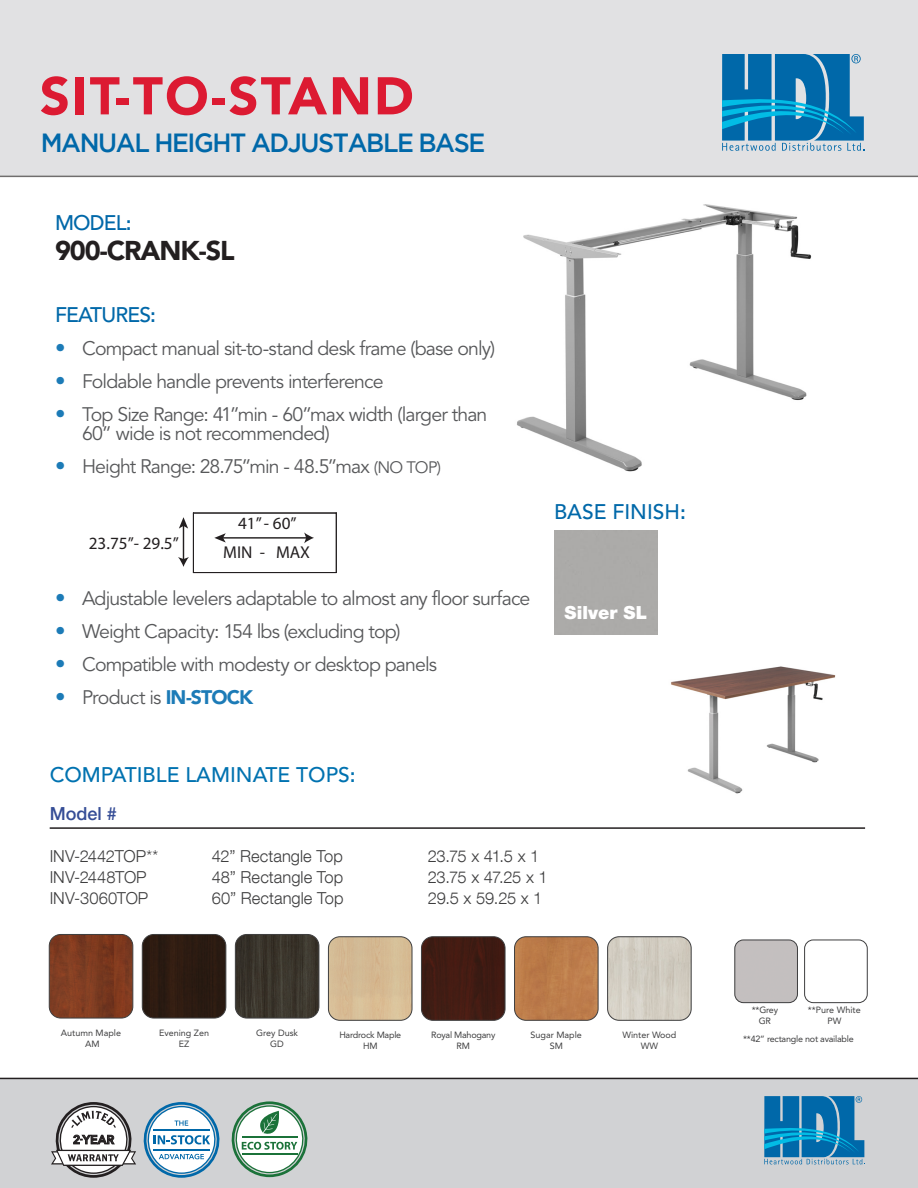
<style>
.page{position:relative;width:918px;height:1188px;background:#fff}
.page>*{position:absolute;margin:0;border:0;box-sizing:border-box;transform-origin:0 0}
.t1{font:900 52.5px "Avenir LT Std";letter-spacing:.04em;color:#dc1a32}
.t2{font:27px "EQ3 Avenir Black Alt";letter-spacing:-.04em;color:#231f20}
.t3{font:500 26.25px "Gotham";letter-spacing:-.055em;color:#0068a9;scale:.96 1}
.t4{font:21px "EQ3 Avenir Medium Alt";color:#0072b0}
.t5{font:21px "EQ3 Avenir Medium Alt";letter-spacing:-.04em;color:#0068a9}
.t6{font:21px "EQ3 Avenir Medium Alt";color:#0068a9}
.t7{font:19.5px/19.5px "EQ3 Avenir Book Alt";letter-spacing:-.045em;color:#57585a}
.Paragraph_Olympus{font:900 18px "Helvetica Neue LT Com";letter-spacing:.005em;color:#fff}
.t8{font:500 18px "Helvetica Neue LT Com";color:#354d96}
.t9{font:17.25px/28.2px "Myriad Pro";color:#231f20;text-align:center}
.t10{font:300 16.5px "Helvetica Neue LT Com";color:#3e3e3f}
.t11{font:12.3px "EQ3 Avenir Heavy Alt";color:#231f20}
.t12{font:9px/10.8px "Avenir LT Std";color:#3e3e3f;text-align:center}
.t13{font:9px/10.8px "Avenir LT Std";letter-spacing:-.025em;color:#3e3e3f;text-align:center}
.s1{font-family:"Avenir LT Std";font-weight:800;font-size:21px;color:#1c7bb7}
.s2{font-size:16.5px}
.s3{font-family:"EQ3 Avenir Black Alt";color:#1c7bb7}
</style>
<div class="page">
<div style="left:0;top:1078px;width:918px;height:110px;background:#d1d2d4"></div>
<div style="left:0;top:0;width:918px;height:177px;background:#e1e1e3"></div>
<img style="left:49px;top:934px;width:84px;height:84px">
<div style="left:49px;top:934px;width:84px;height:84px;border:1px solid #3e3e3f;border-radius:12px"></div>
<img style="left:142px;top:934px;width:84px;height:84px">
<div style="left:142px;top:934px;width:84px;height:84px;border:1px solid #3e3e3f;border-radius:12px"></div>
<img style="left:328px;top:937px;width:84px;height:83px">
<div style="left:328px;top:937px;width:84px;height:83px;border:1px solid #3e3e3f;border-radius:12px"></div>
<img style="left:515px;top:937px;width:83px;height:83px">
<div style="left:514px;top:937px;width:84px;height:83px;border:1px solid #3e3e3f;border-radius:12px"></div>
<div style="left:804px;top:940px;width:63px;height:63px;border:1px solid #3e3e3f;border-radius:9px"></div>
<img style="left:608px;top:937px;width:83px;height:83px">
<div style="left:607px;top:937px;width:84px;height:83px;border:1px solid #3e3e3f;border-radius:12px"></div>
<img style="left:235px;top:934px;width:84px;height:84px">
<div style="left:235px;top:934px;width:84px;height:84px;border:1px solid #3e3e3f;border-radius:12px"></div>
<img style="left:421px;top:937px;width:84px;height:83px">
<div style="left:421px;top:937px;width:84px;height:83px;border:1px solid #3e3e3f;border-radius:12px"></div>
<div style="left:735px;top:940px;width:62px;height:63px;background:#c3bfbf"></div>
<div style="left:735px;top:940px;width:63px;height:63px;border:1px solid #3e3e3f;border-radius:9px"></div>
<img style="left:517px;top:204px;width:295px;height:268px">
<svg style="left:178px;top:512px;width:159px;height:62px"></svg>
<img style="left:671px;top:666px;width:165px;height:128px">
<svg style="left:764px;top:1096px;width:101px;height:69px;background:#3289b8"></svg>
<svg style="left:722px;top:54px;width:142px;height:97px;background:#328bbb"></svg>
<svg style="left:143px;top:1102px;width:81px;height:76px"></svg>
<hr style="left:153px;top:1149px;width:57px;height:1px;background:#0068a9">
<hr style="left:153px;top:1129px;width:57px;height:2px;background:#0068a9">
<svg style="left:230px;top:1101px;width:77px;height:76px"></svg>
<svg style="left:51px;top:1102px;width:85px;height:76px"></svg>
<hr style="left:50px;top:827px;width:815px;height:2px;background:#231f20">
<p class="t1" style="left:40px;top:64px;width:376px">SIT-TO-STAND</p>
<p class="t3" style="left:41px;top:128px;width:465px">MANUAL HEIGHT ADJUSTABLE BASE</p>
<p class="t5" style="left:55px;top:211px;width:78px">MODEL:</p>
<p class="t2" style="left:55px;top:234px;width:181px">900-CRANK-SL</p>
<p class="t5" style="left:55px;top:302px;width:103px">FEATURES:</p>
<p class="t7" style="left:55px;top:339px;width:442px"><span class="s1">•</span> Compact manual sit-to-stand desk frame (base only)</p>
<p class="t7" style="left:55px;top:372px;width:330px"><span class="s1">•</span> Foldable handle prevents interference</p>
<p class="t7" style="left:82px;top:405px;width:407px;text-indent:-27px"><span class="s1">•</span> Top Size Range: 41”min - 60”max width (larger than<br>60” wide is not recommended)</p>
<p class="t7" style="left:55px;top:457px;width:387px"><span class="s1">•</span> Height Range: 28.75”min - 48.5”max <span class="s2">(NO TOP)</span></p>
<p class="t9" style="left:89px;top:528px;width:92px">23.75”- 29.5”</p>
<p class="t9" style="left:223px;top:509px;width:88px">41” - 60”<br>MIN - MAX</p>
<p class="t7" style="left:55px;top:589px;width:477px"><span class="s1">•</span> Adjustable levelers adaptable to almost any floor surface</p>
<p class="t7" style="left:55px;top:622px;width:347px"><span class="s1">•</span> Weight Capacity: 154 lbs (excluding top)</p>
<p class="t7" style="left:55px;top:655px;width:384px"><span class="s1">•</span> Compatible with modesty or desktop panels</p>
<p class="t7" style="left:55px;top:688px;width:200px"><span class="s1">•</span> Product is <span class="s3">IN-STOCK</span></p>
<p class="t6" style="left:554px;top:500px;width:133px">BASE FINISH:</p>
<p class="Paragraph_Olympus" style="left:564px;top:602px;width:84px">Silver SL</p>
<p class="t4" style="left:50px;top:762px;width:308px">COMPATIBLE LAMINATE TOPS:</p>
<p class="t8" style="left:50px;top:803px;width:69px">Model #</p>
<p class="t10" style="left:50px;top:846px;width:110px">INV-2442TOP**</p>
<p class="t10" style="left:212px;top:846px;width:133px">42” Rectangle Top</p>
<p class="t10" style="left:428px;top:846px;width:113px">23.75 x 41.5 x 1</p>
<p class="t10" style="left:50px;top:867px;width:99px">INV-2448TOP</p>
<p class="t10" style="left:212px;top:867px;width:133px">48” Rectangle Top</p>
<p class="t10" style="left:428px;top:867px;width:122px">23.75 x 47.25 x 1</p>
<p class="t10" style="left:50px;top:888px;width:100px">INV-3060TOP</p>
<p class="t10" style="left:212px;top:888px;width:133px">60” Rectangle Top</p>
<p class="t10" style="left:428px;top:888px;width:116px">29.5 x 59.25 x 1</p>
<p class="t12" style="left:61px;top:1027px;width:62px">Autumn Maple<br>AM</p>
<p class="t12" style="left:159px;top:1027px;width:52px">Evening Zen<br>EZ</p>
<p class="t13" style="left:339px;top:1030px;width:63px">Hardrock Maple<br>HM</p>
<p class="t12" style="left:531px;top:1030px;width:53px">Sugar Maple<br>SM</p>
<p class="t12" style="left:256px;top:1027px;width:43px">Grey Dusk<br>GD</p>
<p class="t13" style="left:431px;top:1030px;width:66px">Royal Mahogany<br>RM</p>
<p class="t11" style="left:73px;top:1132px;width:43px">2<sup>-</sup>YEAR</p>
<p class="t12" style="left:622px;top:1030px;width:56px">Winter Wood<br>WW</p>
<p class="t12" style="left:808px;top:1005px;width:54px">**Pure White</p>
<p class="t12" style="left:827px;top:1015px;width:16px">PW</p>
<p class="t12" style="left:752px;top:1005px;width:28px">**Grey</p>
<p class="t12" style="left:759px;top:1015px;width:14px">GR</p>
<p class="t13" style="left:743px;top:1034px;width:112px">**42” rectangle not available</p>
</div>
